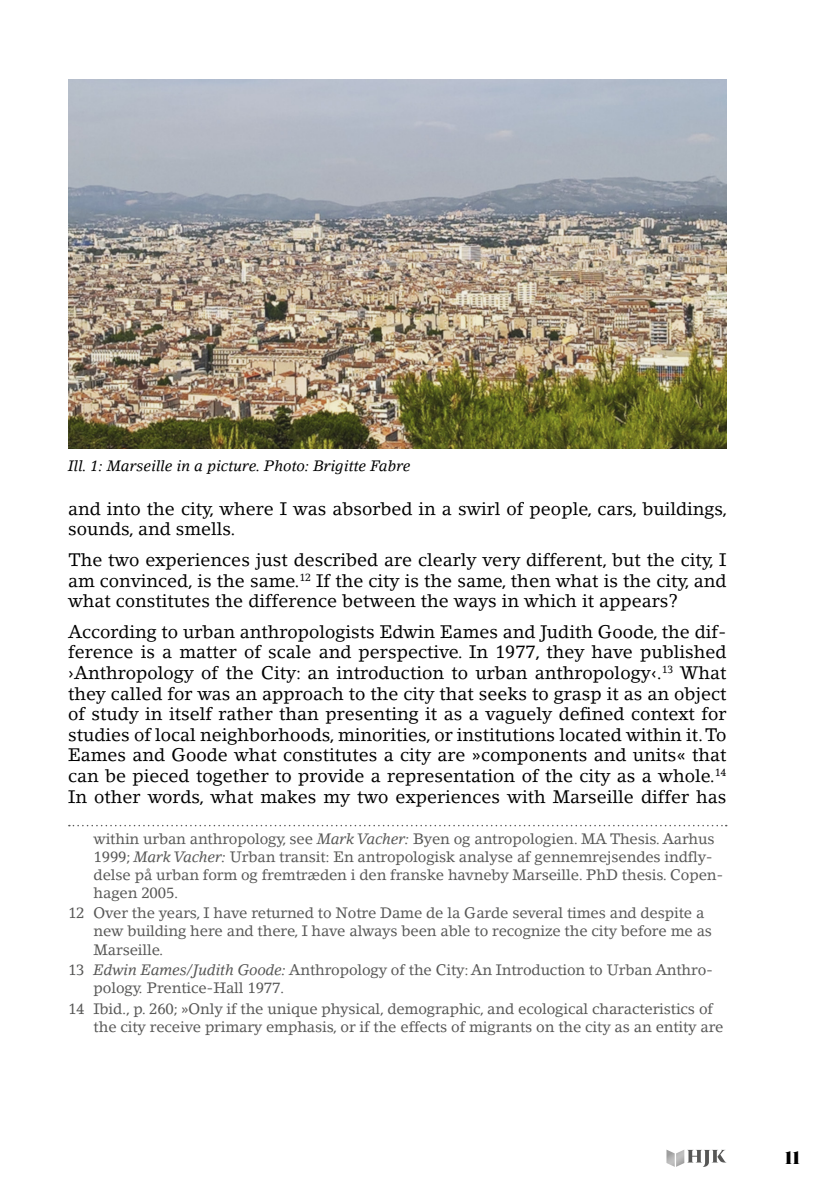
<style>
.page{position:relative;width:840px;height:1191px;background:#fff}
.page>*{position:absolute;margin:0;border:0;box-sizing:border-box;transform-origin:0 0}
.t1{font:18px/20.6px "Lino Letter Std";color:#000;text-align:justify}
.t2{font:900 18px "Cinzel";color:#000}
.t3{font:15px/18px "Lino Letter Std";letter-spacing:-.01em;color:#575756}
.t4{font:italic 15px "Lino Letter Std";color:#000}
.s1{font-style:italic}
</style>
<div class="page">
<svg style="left:666px;top:1149px;width:60px;height:18px"></svg>
<svg style="left:69px;top:825px;width:657px;height:1px"></svg>
<img style="left:68px;top:79px;width:658px;height:370px">
<p class="t4" style="left:68px;top:456px;width:344px">Ill. 1: Marseille in a picture. Photo: Brigitte Fabre</p>
<p class="t1" style="left:68px;top:498px;width:660px">and into the city, where I was absorbed in a swirl of people, cars, buildings, sounds, and smells.</p>
<p class="t1" style="left:68px;top:549px;width:659px">The two experiences just described are clearly very different, but the city, I am convinced, is the same.<sup>12</sup> If the city is the same, then what is the city, and what constitutes the difference between the ways in which it appears?</p>
<p class="t1" style="left:68px;top:621px;width:659px">According to urban anthropologists Edwin Eames and Judith Goode, the dif&shy;ference is a matter of scale and perspective. In 1977, they have published ›Anthropology of the City: an introduction to urban anthropology‹.<sup>13</sup> What they called for was an approach to the city that seeks to grasp it as an object of study in itself rather than presenting it as a vaguely defined context for studies of local neighborhoods, minorities, or institutions located within it. To Eames and Goode what constitutes a city are »components and units« that can be pieced together to provide a representation of the city as a whole.<sup>14<br></sup>In other words, what makes my two experiences with Marseille differ has</p>
<p class="t3" style="left:94px;top:829px;width:631px">within urban anthropology, see <span class="s1">Mark Vacher:</span> Byen og antropologien. MA Thesis. Aarhus 1999; <span class="s1">Mark Vacher:</span> Urban transit: En antropologisk analyse af gennemrejsendes indfly&shy;delse på urban form og fremtræden i den franske havneby Marseille. PhD thesis. Copen&shy;hagen 2005.</p>
<p class="t3" style="left:94px;top:904px;width:619px;text-indent:-26px">12 Over the years, I have returned to Notre Dame de la Garde several times and despite a new building here and there, I have always been able to recognize the city before me as<br>Marseille.</p>
<p class="t3" style="left:94px;top:961px;width:620px;text-indent:-26px">13 <span class="s1">Edwin Eames/Judith Goode:</span> Anthropology of the City: An Introduction to Urban Anthro&shy;pology. Prentice-Hall 1977.</p>
<p class="t3" style="left:94px;top:1000px;width:631px;text-indent:-26px">14 Ibid., p. 260; »Only if the unique physical, demographic, and ecological characteristics of the city receive primary emphasis, or if the effects of migrants on the city as an entity are</p>
<p class="t2" style="left:784px;top:1146px;width:17px">11</p>
</div>
